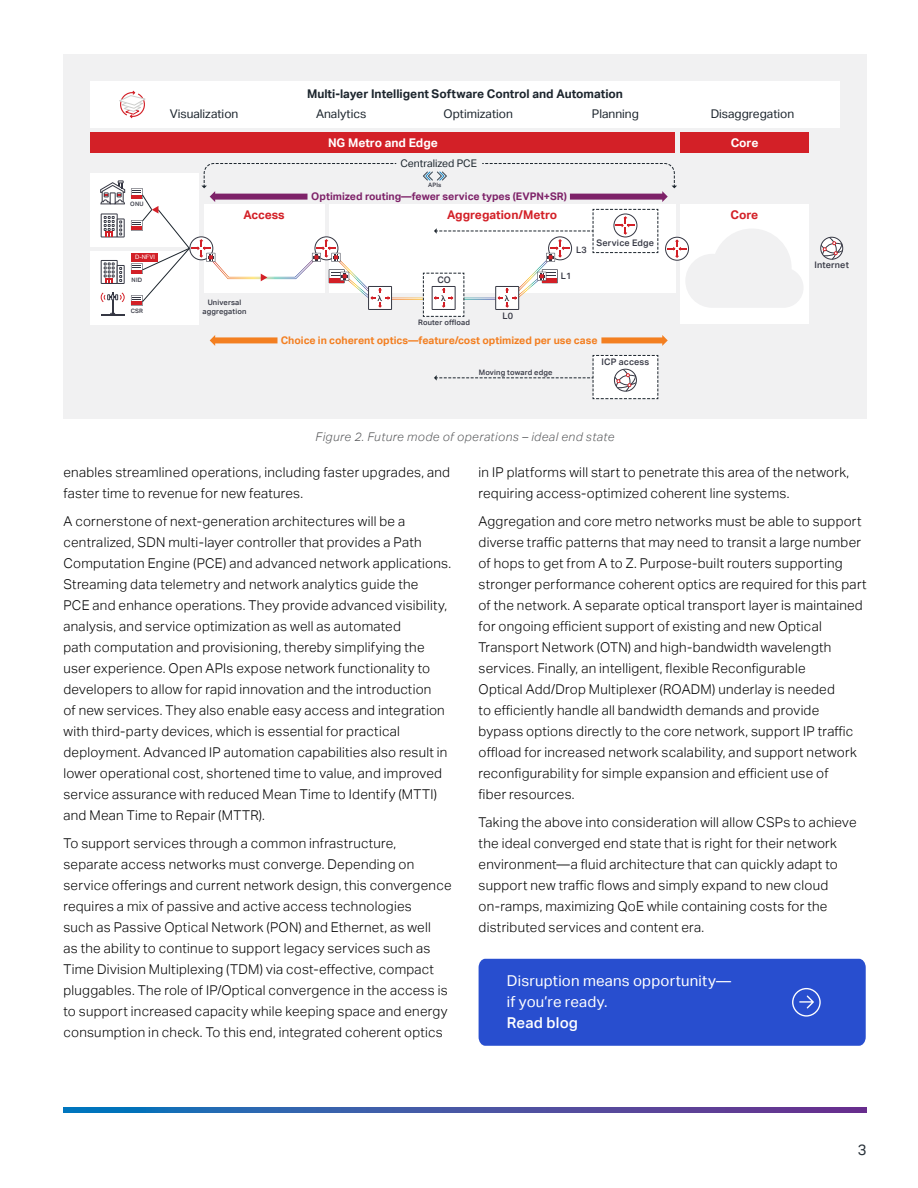
<style>
.page{position:relative;width:918px;height:1188px;background:#fff}
.page>*{position:absolute;margin:0;border:0;box-sizing:border-box;transform-origin:0 0}
.t1{font:15px/21px "Aktiv Grotesk";letter-spacing:.015em;color:#fff}
.t2{font:500 15px "Aktiv Grotesk";letter-spacing:.015em;color:#fff}
.t3{font:15px "Aktiv Grotesk";color:#283139}
.t4{font:300 13.5px/21px "Aktiv Grotesk";letter-spacing:.02em;color:#000}
.t5{font:12px "Aktiv Grotesk";color:#1c252d}
.t6{font:700 12px "Aktiv Grotesk";color:#1c252d}
.t7{font:italic 300 12px "Aktiv Grotesk";letter-spacing:.04em;color:#58595b}
.t8{font:700 12px "Aktiv Grotesk";color:#d32027}
.t9{font:700 12px "Aktiv Grotesk";color:#fff}
.t10{font:700 10.5px "Aktiv Grotesk";color:#f37f21}
.t11{font:700 10.5px "Aktiv Grotesk";color:#7e2269}
.t12{font:10.5px "Aktiv Grotesk";color:#1c252d}
.t13{font:500 9px "Aktiv Grotesk";letter-spacing:.02em;color:#353743}
.t14{font:500 7.5px/9.3px "Aktiv Grotesk";letter-spacing:.02em;color:#353743;text-align:center}
.t15{font:500 6px "Aktiv Grotesk";letter-spacing:.02em;color:#353743}
.t16{font:6px "Aktiv Grotesk";color:#fff}
</style>
<div class="page">
<svg style="left:63px;top:1108px;width:804px;height:4px"></svg>
<div style="left:479px;top:959px;width:387px;height:87px;background:#284ecf"></div>
<div style="left:63px;top:54px;width:804px;height:364px;background:#f1f1f2"></div>
<div style="left:329px;top:204px;width:346px;height:89px;background:#fff"></div>
<div style="left:90px;top:251px;width:109px;height:73px;background:#fff"></div>
<div style="left:90px;top:81px;width:750px;height:47px;background:#fff"></div>
<hr style="left:371px;top:298px;width:146px;height:2px;background:#fff">
<div style="left:90px;top:173px;width:109px;height:73px;background:#fff"></div>
<div style="left:680px;top:204px;width:129px;height:120px;background:#fff"></div>
<svg style="left:101px;top:213px;width:24px;height:24px"></svg>
<svg style="left:101px;top:260px;width:24px;height:24px"></svg>
<svg style="left:100px;top:180px;width:25px;height:24px"></svg>
<svg style="left:101px;top:292px;width:24px;height:24px"></svg>
<div style="left:90px;top:132px;width:585px;height:21px;background:#d32027"></div>
<div style="left:680px;top:132px;width:129px;height:21px;background:#d32027"></div>
<svg style="left:820px;top:237px;width:23px;height:23px"></svg>
<svg style="left:665px;top:229px;width:138px;height:79px"></svg>
<svg style="left:119px;top:91px;width:27px;height:27px"></svg>
<div style="left:214px;top:337px;width:64px;height:6px;background:#f37f21"></div>
<svg style="left:210px;top:335px;width:5px;height:11px"></svg>
<div style="left:601px;top:337px;width:62px;height:6px;background:#f37f21"></div>
<svg style="left:662px;top:335px;width:6px;height:11px"></svg>
<svg style="left:423px;top:171px;width:24px;height:10px"></svg>
<svg style="left:131px;top:163px;width:265px;height:147px"></svg>
<svg style="left:482px;top:163px;width:195px;height:39px"></svg>
<svg style="left:423px;top:209px;width:236px;height:108px"></svg>
<svg style="left:434px;top:355px;width:225px;height:44px"></svg>
<p class="t6" style="left:307px;top:87px;width:317px">Multi-layer Intelligent Software Control and Automation</p>
<p class="t5" style="left:170px;top:107px;width:70px">Visualization</p>
<p class="t5" style="left:316px;top:107px;width:52px">Analytics</p>
<p class="t5" style="left:444px;top:107px;width:71px">Optimization</p>
<p class="t5" style="left:592px;top:107px;width:49px">Planning</p>
<p class="t5" style="left:711px;top:107px;width:85px">Disaggregation</p>
<p class="t9" style="left:328px;top:136px;width:111px">NG Metro and Edge</p>
<p class="t9" style="left:731px;top:136px;width:29px">Core</p>
<p class="t15" style="left:130px;top:201px;width:15px">ONU</p>
<p class="t16" style="left:135px;top:254px;width:21px">D-NFVI</p>
<p class="t15" style="left:132px;top:276px;width:12px">NID</p>
<p class="t15" style="left:131px;top:308px;width:14px">CSR</p>
<p class="t12" style="left:400px;top:157px;width:78px">Centralized PCE</p>
<p class="t15" style="left:428px;top:182px;width:15px">APIs</p>
<p class="t11" style="left:311px;top:191px;width:257px">Optimized routing—fewer service types (EVPN+SR)</p>
<p class="t8" style="left:244px;top:208px;width:43px">Access</p>
<p class="t8" style="left:447px;top:208px;width:111px">Aggregation/Metro</p>
<p class="t8" style="left:731px;top:208px;width:29px">Core</p>
<p class="t14" style="left:202px;top:298px;width:46px">Universal aggregation</p>
<p class="t13" style="left:576px;top:245px;width:12px">L3</p>
<p class="t13" style="left:437px;top:274px;width:15px">CO</p>
<p class="t13" style="left:561px;top:271px;width:12px">L1</p>
<p class="t13" style="left:597px;top:238px;width:59px">Service Edge</p>
<p class="t14" style="left:418px;top:318px;width:53px">Router offload</p>
<p class="t13" style="left:502px;top:311px;width:12px">L0</p>
<p class="t10" style="left:281px;top:334px;width:318px">Choice in coherent optics—feature/cost optimized per use case</p>
<p class="t14" style="left:479px;top:368px;width:75px">Moving toward edge</p>
<p class="t13" style="left:602px;top:356px;width:49px">ICP access</p>
<p class="t7" style="left:316px;top:429px;width:300px">Figure 2. Future mode of operations – ideal end state</p>
<p class="t13" style="left:814px;top:260px;width:36px">Internet</p>
<p class="t4" style="left:63px;top:462px;width:388px">enables streamlined operations, including faster upgrades, and faster time to revenue for new features.</p>
<p class="t4" style="left:63px;top:511px;width:389px">A cornerstone of next-generation architectures will be a centralized, SDN multi-layer controller that provides a Path Computation Engine (PCE) and advanced network applications.<br>Streaming data telemetry and network analytics guide the<br>PCE and enhance operations. They provide advanced visibility, analysis, and service optimization as well as automated<br>path computation and provisioning, thereby simplifying the user experience. Open APIs expose network functionality to developers to allow for rapid innovation and the introduction<br>of new services. They also enable easy access and integration with third-party devices, which is essential for practical deployment. Advanced IP automation capabilities also result in lower operational cost, shortened time to value, and improved service assurance with reduced Mean Time to Identify (MTTI) and Mean Time to Repair (MTTR).</p>
<p class="t4" style="left:63px;top:833px;width:390px">To support services through a common infrastructure, separate access networks must converge. Depending on service offerings and current network design, this convergence requires a mix of passive and active access technologies<br>such as Passive Optical Network (PON) and Ethernet, as well<br>as the ability to continue to support legacy services such as Time Division Multiplexing (TDM) via cost-effective, compact pluggables. The role of IP/Optical convergence in the access is to support increased capacity while keeping space and energy consumption in check. To this end, integrated coherent optics</p>
<p class="t4" style="left:479px;top:462px;width:372px">in IP platforms will start to penetrate this area of the network, requiring access-optimized coherent line systems.</p>
<p class="t4" style="left:479px;top:511px;width:390px">Aggregation and core metro networks must be able to support diverse traffic patterns that may need to transit a large number of hops to get from A to Z. Purpose-built routers supporting stronger performance coherent optics are required for this part of the network. A separate optical transport layer is maintained for ongoing efficient support of existing and new Optical Transport Network (OTN) and high-bandwidth wavelength services. Finally, an intelligent, flexible Reconfigurable<br>Optical Add/Drop Multiplexer (ROADM) underlay is needed<br>to efficiently handle all bandwidth demands and provide bypass options directly to the core network, support IP traffic offload for increased network scalability, and support network reconfigurability for simple expansion and efficient use of<br>fiber resources.</p>
<p class="t4" style="left:479px;top:812px;width:380px">Taking the above into consideration will allow CSPs to achieve the ideal converged end state that is right for their network environment—a fluid architecture that can quickly adapt to support new traffic flows and simply expand to new cloud on-ramps, maximizing QoE while containing costs for the distributed services and content era.</p>
<p class="t1" style="left:507px;top:970px;width:226px">Disruption means opportunity— if you’re ready.</p>
<p class="t2" style="left:507px;top:1014px;width:73px">Read blog</p>
<p class="t3" style="left:858px;top:1141px;width:10px">3</p>
</div>
